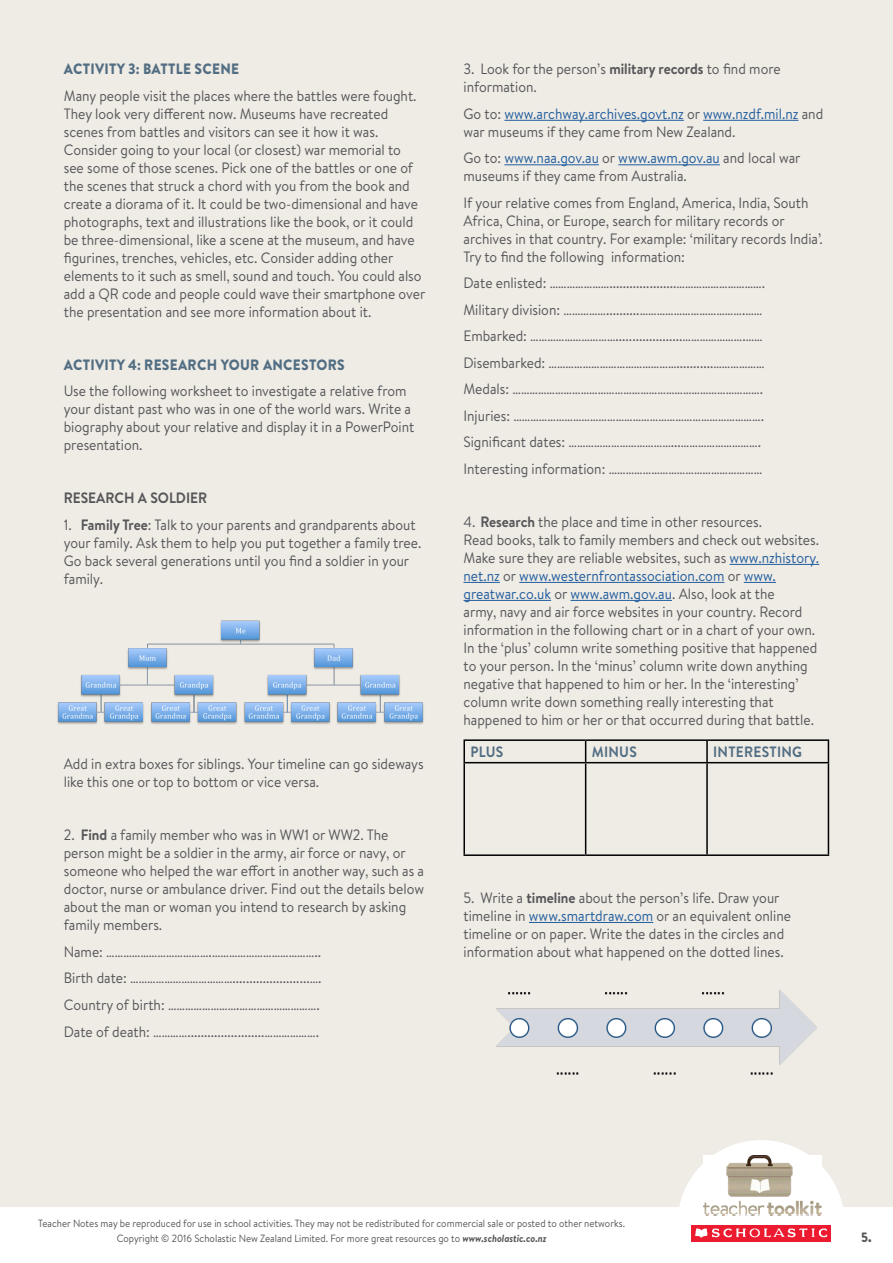
<style>
.page{position:relative;width:893px;height:1263px;background:#efebe5}
.page>*{position:absolute;margin:0;border:0;box-sizing:border-box;transform-origin:0 0}
.t1{font:15px/18px "Brandon Text";color:#565659;scale:.92 1}
.t2{font:900 15px "Brandon Text";letter-spacing:.02em;color:#526e83;scale:.92 1}
.t3{font:700 15px "Brandon Text";letter-spacing:.02em;color:#526e83;scale:.92 1}
.t4{font:700 15px "Brandon Text";color:#565659;scale:.92 1}
.t5{font:900 13.5px "Brandon Text";color:#565659;scale:.92 1}
.t6{font:10.5px/15px "Brandon Text";color:#565659;text-align:center;scale:.92 1}
.s1{font-weight:700}
.s2{color:#215e9e}
.s3{font-weight:700;font-style:italic}
</style>
<div class="page">
<svg style="left:679px;top:1140px;width:164px;height:67px"></svg>
<div style="left:0;top:1207px;width:893px;height:56px;background:#fff"></div>
<img style="left:691px;top:1225px;width:139px;height:17px">
<img style="left:704px;top:1155px;width:118px;height:61px">
<hr style="left:504px;top:120px;width:180px;height:1px;background:#215e9e">
<hr style="left:703px;top:120px;width:95px;height:1px;background:#215e9e">
<hr style="left:504px;top:164px;width:95px;height:1px;background:#215e9e">
<hr style="left:618px;top:164px;width:102px;height:1px;background:#215e9e">
<hr style="left:730px;top:564px;width:89px;height:1px;background:#215e9e">
<hr style="left:463px;top:582px;width:37px;height:1px;background:#215e9e">
<hr style="left:519px;top:582px;width:205px;height:1px;background:#215e9e">
<hr style="left:744px;top:582px;width:32px;height:1px;background:#215e9e">
<hr style="left:463px;top:600px;width:88px;height:1px;background:#215e9e">
<hr style="left:570px;top:600px;width:102px;height:1px;background:#215e9e">
<hr style="left:529px;top:922px;width:124px;height:1px;background:#215e9e">
<hr style="left:463px;top:739px;width:123px;height:2px;background:#000">
<hr style="left:463px;top:741px;width:2px;height:21px;background:#000">
<hr style="left:586px;top:739px;width:121px;height:2px;background:#000">
<svg style="left:585px;top:741px;width:1px;height:21px"></svg>
<hr style="left:707px;top:739px;width:122px;height:2px;background:#000">
<hr style="left:706px;top:741px;width:2px;height:21px;background:#000">
<svg style="left:828px;top:741px;width:1px;height:21px"></svg>
<hr style="left:463px;top:762px;width:123px;height:1px;background:#000">
<hr style="left:463px;top:763px;width:2px;height:91px;background:#000">
<hr style="left:586px;top:762px;width:121px;height:1px;background:#000">
<hr style="left:585px;top:763px;width:1px;height:91px;background:#000">
<hr style="left:707px;top:762px;width:122px;height:1px;background:#000">
<hr style="left:706px;top:763px;width:2px;height:91px;background:#000">
<hr style="left:828px;top:763px;width:1px;height:91px;background:#000">
<hr style="left:463px;top:854px;width:123px;height:2px;background:#000">
<hr style="left:586px;top:854px;width:121px;height:2px;background:#000">
<hr style="left:707px;top:854px;width:122px;height:2px;background:#000">
<img style="left:57px;top:620px;width:367px;height:104px">
<img style="left:496px;top:990px;width:320px;height:85px">
<p class="t2" style="left:64px;top:58px;width:192px">ACTIVITY 3: BATTLE SCENE</p>
<p class="t1" style="left:64px;top:86px;width:394px">Many people visit the places where the battles were fought.<br>They look very different now. Museums have recreated scenes from battles and visitors can see it how it was.<br>Consider going to your local (or closest) war memorial to<br>see some of those scenes. Pick one of the battles or one of the scenes that struck a chord with you from the book and create a diorama of it. It could be two-dimensional and have photographs, text and illustrations like the book, or it could be three-dimensional, like a scene at the museum, and have figurines, trenches, vehicles, etc. Consider adding other elements to it such as smell, sound and touch. You could also add a QR code and people could wave their smartphone over the presentation and see more information about it.</p>
<p class="t2" style="left:64px;top:354px;width:307px">ACTIVITY 4: RESEARCH YOUR ANCESTORS</p>
<p class="t1" style="left:64px;top:382px;width:382px">Use the following worksheet to investigate a relative from your distant past who was in one of the world wars. Write a biography about your relative and display it in a PowerPoint presentation.</p>
<p class="t4" style="left:64px;top:488px;width:158px">RESEARCH A SOLDIER</p>
<p class="t1" style="left:64px;top:515px;width:390px">1. <span class="s1">Family Tree</span>: Talk to your parents and grandparents about your family. Ask them to help you put together a family tree.<br>Go back several generations until you find a soldier in your family.</p>
<p class="t1" style="left:64px;top:755px;width:393px">Add in extra boxes for siblings. Your timeline can go sideways like this one or top to bottom or vice versa.</p>
<p class="t1" style="left:64px;top:826px;width:393px">2. <span class="s1">Find</span> a family member who was in WW1 or WW2. The person might be a soldier in the army, air force or navy, or someone who helped the war effort in another way, such as a doctor, nurse or ambulance driver. Find out the details below about the man or woman you intend to research by asking family members.</p>
<p class="t1" style="left:64px;top:938px;width:282px;line-height:26.5px">Name: ……………………………….………………………………..<br>Birth date: ……………………………….......................….<br>Country of birth: …………………….……………………….<br>Date of death: ………….......................……………….</p>
<p class="t1" style="left:463px;top:60px;width:346px">3. Look for the person’s <span class="s1">military records</span> to find more information.</p>
<p class="t1" style="left:463px;top:104px;width:393px">Go to: <span class="s2">www.archway.archives.govt.nz</span> or <span class="s2">www.nzdf.mil.nz</span> and war museums if they came from New Zealand.</p>
<p class="t1" style="left:463px;top:149px;width:368px">Go to: <span class="s2">www.naa.gov.au</span> or <span class="s2">www.awm.gov.au</span> and local war museums if they came from Australia.</p>
<p class="t1" style="left:463px;top:193px;width:392px">If your relative comes from England, America, India, South Africa, China, or Europe, search for military records or archives in that country. For example: ‘military records India’.<br>Try to find the following information:</p>
<p class="t1" style="left:463px;top:269px;width:329px;line-height:26.5px">Date enlisted: …………………....................………………………….<br>Military division: ……………..........……………………………….…… Embarked: …………………………....................………………….…… Disembarked: ………………………………………...........……………… Medals: …………………………………………………………………………….<br>Injuries: …………………………………………………………………………….<br>Significant dates: ………………………………...……………………….<br>Interesting information: ………………………………………………</p>
<p class="t1" style="left:463px;top:512px;width:388px">4. <span class="s1">Research</span> the place and time in other resources.<br>Read books, talk to family members and check out websites.<br>Make sure they are reliable websites, such as <span class="s2">www.nzhistory. net.nz</span> or <span class="s2">www.westernfrontassociation.com</span> or <span class="s2">www. greatwar.co.uk</span> or <span class="s2">www.awm.gov.au</span>. Also, look at the<br>army, navy and air force websites in your country. Record information in the following chart or in a chart of your own.<br>In the ‘plus’ column write something positive that happened to your person. In the ‘minus’ column write down anything negative that happened to him or her. In the ‘interesting’ column write down something really interesting that happened to him or her or that occurred during that battle.</p>
<p class="t3" style="left:470px;top:741px;width:37px">PLUS</p>
<p class="t3" style="left:592px;top:741px;width:51px">MINUS</p>
<p class="t3" style="left:713px;top:741px;width:98px">INTERESTING</p>
<p class="t1" style="left:463px;top:888px;width:358px">5. Write a <span class="s1">timeline</span> about the person’s life. Draw your timeline in <span class="s2">www.smartdraw.com</span> or an equivalent online timeline or on paper. Write the dates in the circles and information about what happened on the dotted lines.</p>
<p class="t6" style="left:38px;top:1215px;width:639px">Teacher Notes may be reproduced for use in school activities. They may not be redistributed for commercial sale or posted to other networks.<br>Copyright © 2016 Scholastic New Zealand Limited. For more great resources go to <span class="s3">www.scholastic.co.nz</span></p>
<p class="t5" style="left:861px;top:1227px;width:13px">5.</p>
</div>
